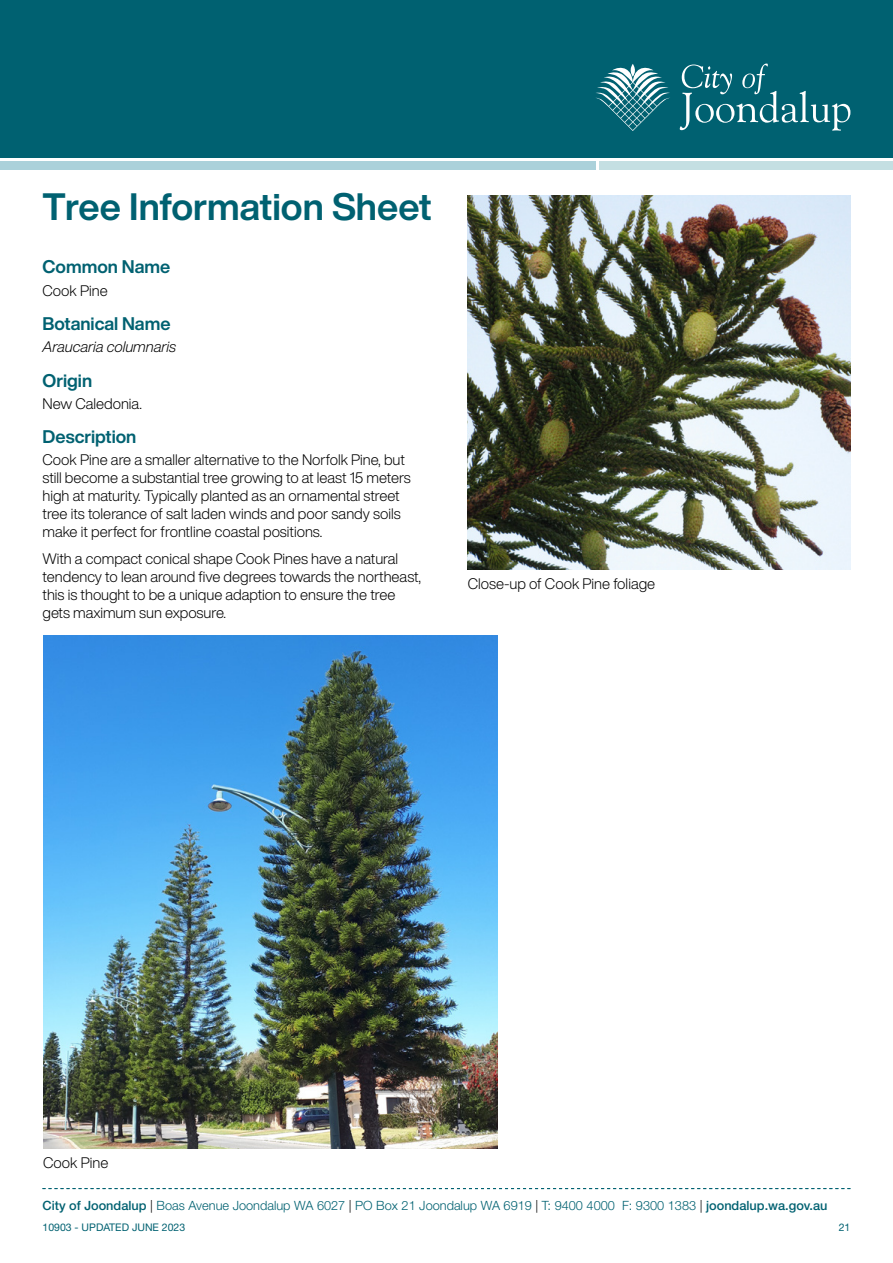
<style>
.page{position:relative;width:893px;height:1263px;background:#fff}
.page>*{position:absolute;margin:0;border:0;box-sizing:border-box;transform-origin:0 0}
.t1{font:700 37.5px "Helvetica Now Display";color:#006171}
.t2{font:700 18px "Helvetica Now Display";color:#006171}
.t3{font:300 15px/18px "Helvetica Now Display";color:#000}
.t4{font:italic 300 15px "Helvetica Now Display";color:#000}
.t5{font:300 12.75px "Helvetica Neue LT Std";color:#006171}
.t6{font:10.5px "Helvetica Neue LT Std";color:#006171}
.s1{font-weight:500}
.s2{color:#000}
</style>
<div class="page">
<div style="left:0;top:0;width:893px;height:157px;background:#006171"></div>
<svg style="left:596px;top:64px;width:254px;height:67px"></svg>
<div style="left:0;top:162px;width:595px;height:8px;background:#abd1da"></div>
<div style="left:600px;top:162px;width:293px;height:8px;background:#c4dfe2"></div>
<svg style="left:43px;top:1188px;width:807px;height:1px"></svg>
<img style="left:43px;top:636px;width:454px;height:512px">
<img style="left:468px;top:196px;width:382px;height:374px">
<h1 class="t1" style="left:43px;top:181px;width:391px">Tree Information Sheet</h1>
<p class="t2" style="left:43px;top:255px;width:129px">Common Name</p>
<p class="t3" style="left:43px;top:281px;width:67px">Cook Pine</p>
<p class="t2" style="left:43px;top:311px;width:130px">Botanical Name</p>
<p class="t4" style="left:43px;top:337px;width:135px">Araucaria columnaris</p>
<p class="t2" style="left:43px;top:368px;width:51px">Origin</p>
<p class="t3" style="left:43px;top:394px;width:101px">New Caledonia.</p>
<p class="t2" style="left:43px;top:424px;width:95px">Description</p>
<p class="t3" style="left:43px;top:451px;width:370px">Cook Pine are a smaller alternative to the Norfolk Pine, but still become a substantial tree growing to at least 15 meters high at maturity. Typically planted as an ornamental street tree its tolerance of salt laden winds and poor sandy soils make it perfect for frontline coastal positions.</p>
<p class="t3" style="left:43px;top:549px;width:380px">With a compact conical shape Cook Pines have a natural tendency to lean around five degrees towards the northeast, this is thought to be a unique adaption to ensure the tree gets maximum sun exposure.</p>
<p class="t3" style="left:468px;top:574px;width:189px">Close-up of Cook Pine foliage</p>
<p class="t3" style="left:43px;top:1153px;width:67px">Cook Pine</p>
<p class="t5" style="left:43px;top:1198px;width:786px"><span class="s1">City of Joondalup</span> <span class="s2">|</span> Boas Avenue Joondalup WA 6027 <span class="s2">|</span> PO Box 21 Joondalup WA 6919 <span class="s2">|</span> T: 9400 4000 F: 9300 1383 <span class="s2">|</span> <span class="s1">joondalup.wa.gov.au</span></p>
<p class="t6" style="left:43px;top:1221px;width:144px">10903 - UPDATED JUNE 2023</p>
<p class="t6" style="left:839px;top:1221px;width:13px">21</p>
</div>
